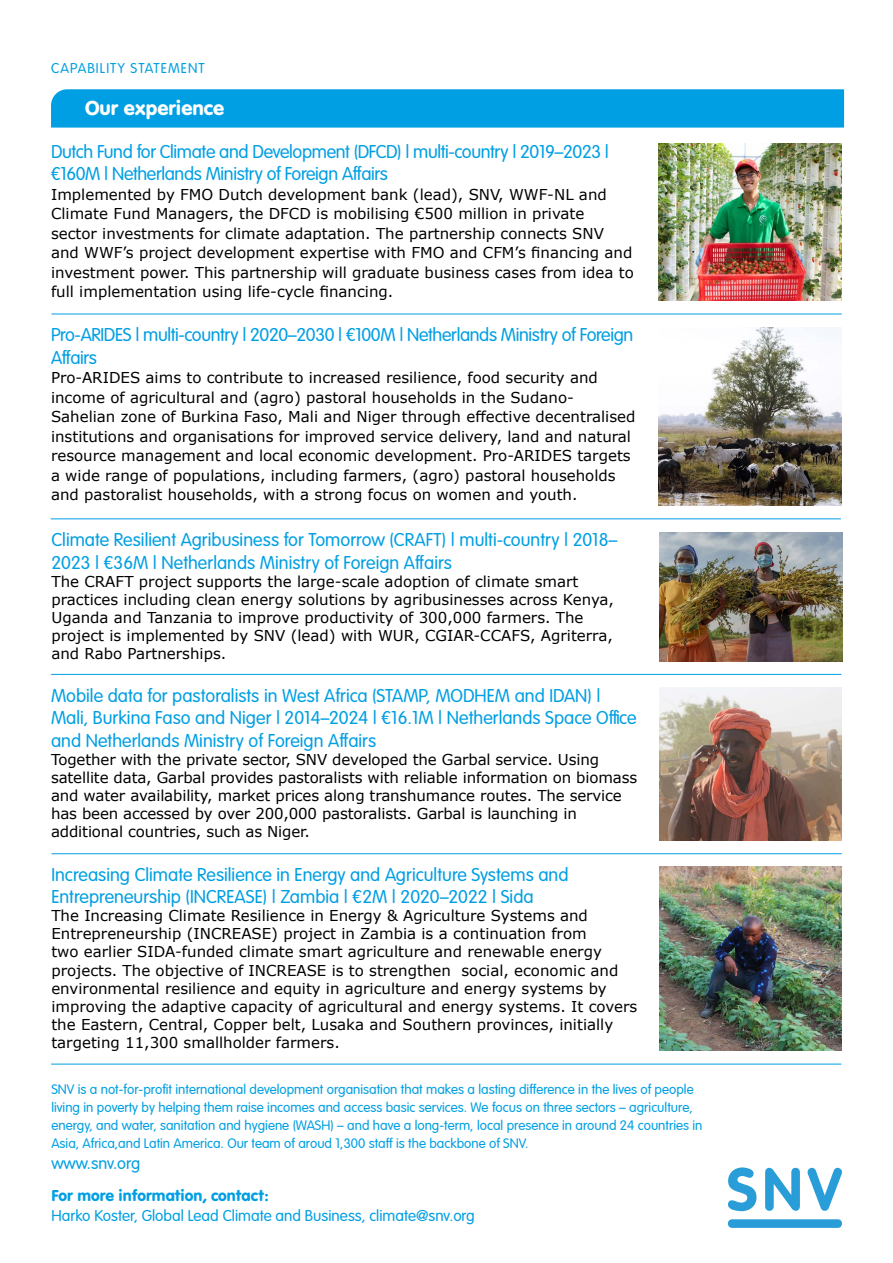
<style>
.page{position:relative;width:893px;height:1263px;background:#fff}
.page>*{position:absolute;margin:0;border:0;box-sizing:border-box;transform-origin:0 0}
.t1{font:21px "VAG Rundschrift D";color:#fff}
.t2{font:300 19.5px/22.5px "VAG Rundschrift D";color:#009fe3}
.t3{font:300 19.5px/22.5px "VAG Rundschrift D";letter-spacing:-.02em;color:#009fe3}
.t4{font:300 16.5px "VAG Rundschrift D";color:#009fe3}
.t5{font:16.5px "VAG Rundschrift D";color:#009fe3}
.t6{font:300 16.5px "VAG Rounded LT";color:#009fe3}
.t7{font:15px/18px "Verdana";color:#000}
.t8{font:300 15px "VAG Rundschrift D";letter-spacing:.07em;color:#009fe3}
.t9{font:300 13.5px/18px "VAG Rounded LT";color:#009fe3}
</style>
<div class="page">
<div style="left:51px;top:89px;width:793px;height:39px;background:#009fe3"></div>
<svg style="left:728px;top:1167px;width:28px;height:44px"></svg>
<svg style="left:765px;top:1168px;width:35px;height:43px"></svg>
<svg style="left:808px;top:1168px;width:34px;height:43px"></svg>
<div style="left:728px;top:1219px;width:114px;height:9px;background:#289dd8;border-radius:4px"></div>
<hr style="left:51px;top:674px;width:790px;height:1px;background:#009fe3">
<img style="left:659px;top:143px;width:183px;height:158px">
<img style="left:659px;top:687px;width:183px;height:154px">
<hr style="left:51px;top:518px;width:790px;height:1px;background:#009fe3">
<img style="left:659px;top:532px;width:183px;height:129px">
<hr style="left:52px;top:853px;width:790px;height:1px;background:#009fe3">
<img style="left:659px;top:867px;width:182px;height:184px">
<hr style="left:51px;top:1064px;width:790px;height:1px;background:#009fe3">
<img style="left:659px;top:327px;width:183px;height:179px">
<hr style="left:51px;top:314px;width:791px;height:1px;background:#009fe3">
<p class="t8" style="left:51px;top:59px;width:155px">CAPABILITY STATEMENT</p>
<h1 class="t1" style="left:85px;top:96px;width:141px">Our experience</h1>
<h2 class="t3" style="left:51px;top:140px;width:559px">Dutch Fund for Climate and Development (DFCD) | multi-country | 2019–2023 | €160M | Netherlands Ministry of Foreign Affairs</h2>
<p class="t7" style="left:51px;top:184px;width:584px;line-height:19.5px">Implemented by FMO Dutch development bank (lead), SNV, WWF-NL and Climate Fund Managers, the DFCD is mobilising €500 million in private sector investments for climate adaptation. The partnership connects SNV and WWF’s project development expertise with FMO and CFM’s financing and investment power. This partnership will graduate business cases from idea to full implementation using life-cycle financing.</p>
<h2 class="t3" style="left:51px;top:324px;width:584px">Pro-ARIDES | multi-country | 2020–2030 | €100M | Netherlands Ministry of Foreign<br>Affairs</h2>
<p class="t7" style="left:51px;top:368px;width:586px;line-height:19.5px">Pro-ARIDES aims to contribute to increased resilience, food security and income of agricultural and (agro) pastoral households in the Sudano-Sahelian zone of Burkina Faso, Mali and Niger through effective decentralised institutions and organisations for improved service delivery, land and natural resource management and local economic development. Pro-ARIDES targets a wide range of populations, including farmers, (agro) pastoral households and pastoralist households, with a strong focus on women and youth.</p>
<h2 class="t2" style="left:51px;top:529px;width:568px">Climate Resilient Agribusiness for Tomorrow (CRAFT) | multi-country | 2018–<br>2023 | €36M | Netherlands Ministry of Foreign Affairs</h2>
<p class="t7" style="left:51px;top:572px;width:564px">The CRAFT project supports the large-scale adoption of climate smart practices including clean energy solutions by agribusinesses across Kenya, Uganda and Tanzania to improve productivity of 300,000 farmers. The project is implemented by SNV (lead) with WUR, CGIAR-CCAFS, Agriterra, and Rabo Partnerships.</p>
<h2 class="t2" style="left:51px;top:684px;width:587px">Mobile data for pastoralists in West Africa (STAMP, MODHEM and IDAN) |<br>Mali, Burkina Faso and Niger | 2014–2024 | €16.1M | Netherlands Space Office and Netherlands Ministry of Foreign Affairs</h2>
<p class="t7" style="left:51px;top:750px;width:588px">Together with the private sector, SNV developed the Garbal service. Using satellite data, Garbal provides pastoralists with reliable information on biomass and water availability, market prices along transhumance routes. The service has been accessed by over 200,000 pastoralists. Garbal is launching in additional countries, such as Niger.</p>
<h2 class="t2" style="left:51px;top:864px;width:519px">Increasing Climate Resilience in Energy and Agriculture Systems and<br>Entrepreneurship (INCREASE) | Zambia | €2M | 2020–2022 | Sida</h2>
<p class="t7" style="left:51px;top:907px;width:587px">The Increasing Climate Resilience in Energy &amp; Agriculture Systems and Entrepreneurship (INCREASE) project in Zambia is a continuation from<br>two earlier SIDA-funded climate smart agriculture and renewable energy projects. The objective of INCREASE is to strengthen social, economic and environmental resilience and equity in agriculture and energy systems by improving the adaptive capacity of agricultural and energy systems. It covers the Eastern, Central, Copper belt, Lusaka and Southern provinces, initially targeting 11,300 smallholder farmers.</p>
<p class="t9" style="left:51px;top:1081px;width:653px">SNV is a not-for-profit international development organisation that makes a lasting difference in the lives of people living in poverty by helping them raise incomes and access basic services. We focus on three sectors – agriculture, energy, and water, sanitation and hygiene (WASH) – and have a long-term, local presence in around 24 countries in Asia, Africa,and Latin America. Our team of aroud 1,300 staff is the backbone of SNV.</p>
<p class="t6" style="left:51px;top:1154px;width:91px">www.snv.org</p>
<p class="t5" style="left:51px;top:1185px;width:219px">For more information, contact:</p>
<p class="t4" style="left:51px;top:1206px;width:425px">Harko Koster, Global Lead Climate and Business, climate@snv.org</p>
</div>
